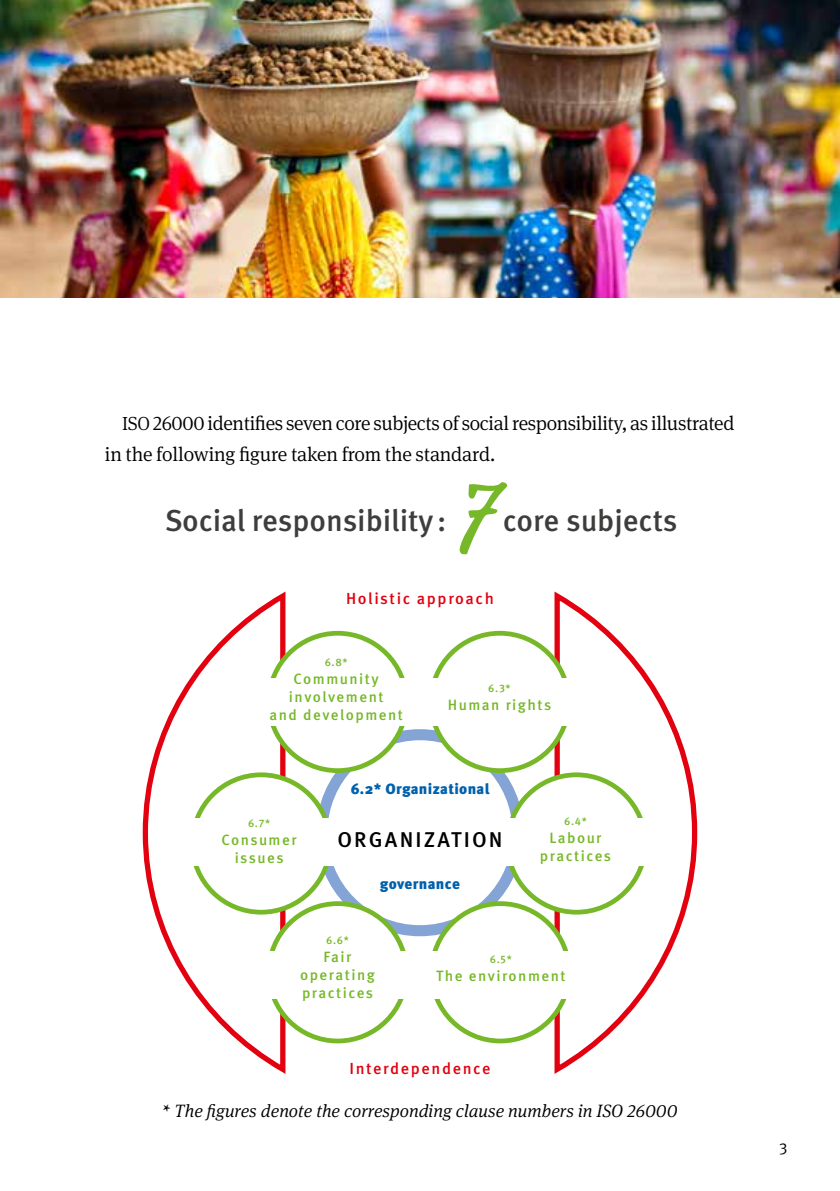
<style>
.page{position:relative;width:840px;height:1191px;background:#fff}
.page>*{position:absolute;margin:0;border:0;box-sizing:border-box;transform-origin:0 0}
.t1{font:140.4px "Pekarosa";color:#76b828}
.t2{font:500 30.4px "Meta Pro";letter-spacing:-.005em;color:#282827}
.t3{font:500 21.4px "Meta Pro";letter-spacing:.1em;color:#000}
.t4{font:300 20px/30.8px "Meta Serif Pro";letter-spacing:-.02em;color:#000}
.t5{font:italic 300 18px "Meta Serif Pro";color:#000}
.t6{font:500 16px "Meta Pro";letter-spacing:.1em;color:#e3000f}
.t7{font:16px "Meta Pro Norm";color:#000}
.t8{font:500 14.8px/17.8px "Meta Pro";letter-spacing:.1em;color:#76b828;text-align:center}
.t9{font:900 14.8px "Meta Pro";letter-spacing:.025em;color:#0061ad}
.t10{font:500 10.8px "Meta Pro";color:#76b828}
.s1{font-size:19px}
</style>
<div class="page">
<img style="left:0;top:0;width:839px;height:298px">
<svg style="left:142px;top:591px;width:556px;height:483px"></svg>
<div style="left:316px;top:729px;width:207px;height:207px;border:11px solid #84a4d6;border-radius:50%"></div>
<div style="left:269px;top:633px;width:137px;height:137px;background:#fff;border-radius:50%"></div>
<div style="left:266px;top:631px;width:142px;height:142px;border:5px solid #76b828;border-radius:50%"></div>
<div style="left:431px;top:633px;width:137px;height:137px;background:#fff;border-radius:50%"></div>
<div style="left:428px;top:631px;width:142px;height:142px;border:5px solid #76b828;border-radius:50%"></div>
<div style="left:507px;top:775px;width:137px;height:137px;background:#fff;border-radius:50%"></div>
<div style="left:505px;top:772px;width:142px;height:142px;border:5px solid #76b828;border-radius:50%"></div>
<div style="left:431px;top:903px;width:138px;height:138px;background:#fff;border-radius:50%"></div>
<div style="left:429px;top:901px;width:142px;height:142px;border:5px solid #76b828;border-radius:50%"></div>
<div style="left:269px;top:903px;width:137px;height:138px;background:#fff;border-radius:50%"></div>
<div style="left:266px;top:901px;width:142px;height:142px;border:5px solid #76b828;border-radius:50%"></div>
<div style="left:192px;top:775px;width:138px;height:137px;background:#fff;border-radius:50%"></div>
<div style="left:190px;top:772px;width:142px;height:142px;border:5px solid #76b828;border-radius:50%"></div>
<div style="left:425px;top:678px;width:147px;height:47px;background:#fff"></div>
<div style="left:502px;top:818px;width:147px;height:47px;background:#fff"></div>
<div style="left:425px;top:951px;width:147px;height:47px;background:#fff"></div>
<div style="left:260px;top:951px;width:157px;height:47px;background:#fff"></div>
<div style="left:188px;top:818px;width:147px;height:47px;background:#fff"></div>
<div style="left:263px;top:678px;width:146px;height:47px;background:#fff"></div>
<div style="left:292px;top:591px;width:255px;height:30px;background:#fff"></div>
<p class="t4" style="left:105px;top:406px;width:630px;text-indent:17px"><span class="s1">ISO</span> 26000 identifies seven core subjects of social responsibility, as illustrated in the following figure taken from the standard.</p>
<h1 class="t1" style="left:457px;top:423px;width:53px">7</h1>
<h2 class="t2" style="left:164px;top:497px;width:284px">Social responsibility:</h2>
<h2 class="t2" style="left:502px;top:497px;width:176px">core subjects</h2>
<p class="t6" style="left:346px;top:586px;width:149px">Holistic approach</p>
<p class="t10" style="left:324px;top:654px;width:24px">6.8*</p>
<p class="t8" style="left:269px;top:669px;width:135px">Community involvement<br>and development</p>
<p class="t10" style="left:488px;top:680px;width:24px">6.3*</p>
<p class="t8" style="left:447px;top:695px;width:105px">Human rights</p>
<p class="t10" style="left:248px;top:815px;width:24px">6.7*</p>
<p class="t8" style="left:221px;top:830px;width:77px">Consumer issues</p>
<p class="t9" style="left:350px;top:777px;width:140px">6.2* Organizational</p>
<p class="t3" style="left:337px;top:823px;width:166px">ORGANIZATION</p>
<p class="t9" style="left:380px;top:872px;width:81px">governance</p>
<p class="t10" style="left:564px;top:812px;width:24px">6.4*</p>
<p class="t8" style="left:539px;top:827px;width:73px">Labour practices</p>
<p class="t10" style="left:326px;top:932px;width:24px">6.6*</p>
<p class="t8" style="left:300px;top:947px;width:76px">Fair operating practices</p>
<p class="t10" style="left:489px;top:951px;width:23px">6.5*</p>
<p class="t8" style="left:436px;top:966px;width:131px">The environment</p>
<p class="t6" style="left:349px;top:1056px;width:142px">Interdependence</p>
<p class="t5" style="left:162px;top:1097px;width:516px">* The figures denote the corresponding clause numbers in ISO 26000</p>
<p class="t7" style="left:778px;top:1136px;width:10px">3</p>
</div>
